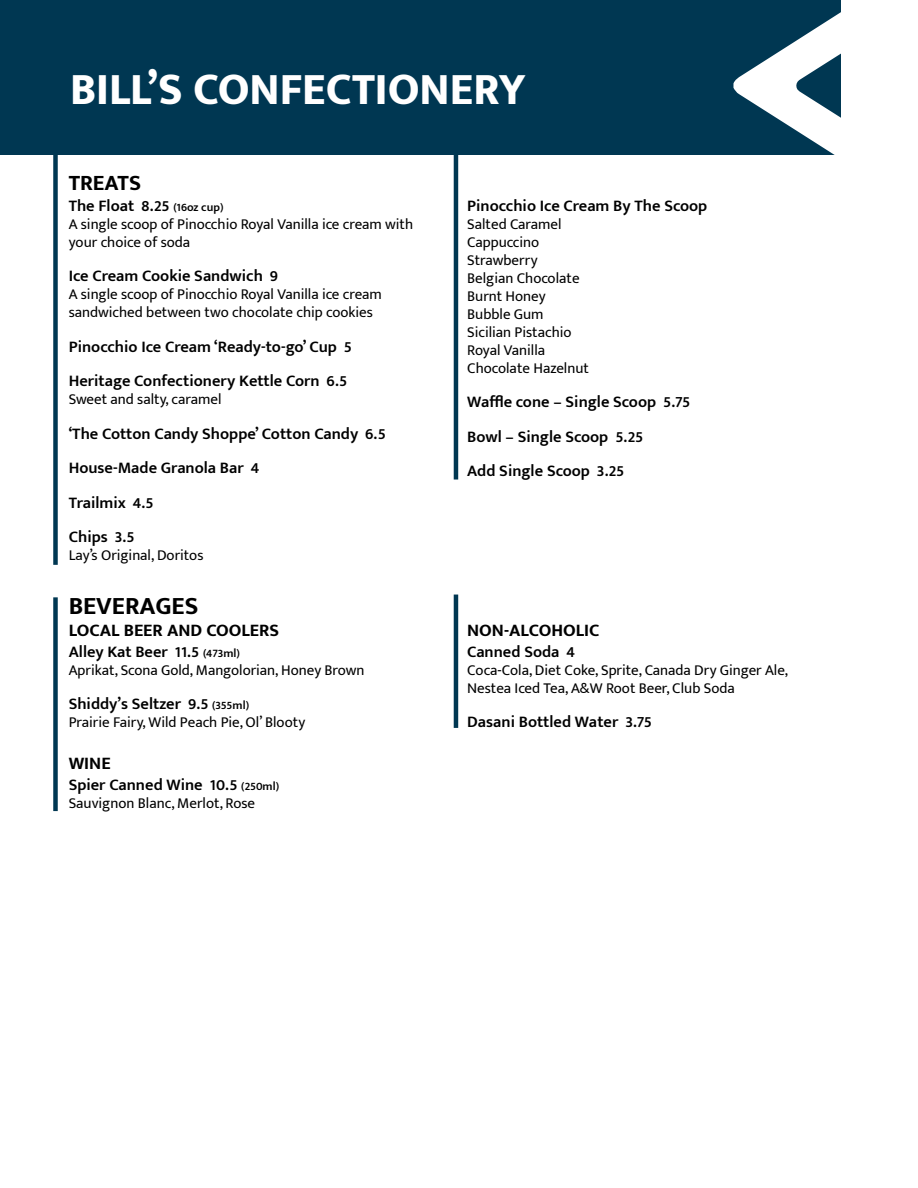
<style>
.page{position:relative;width:918px;height:1188px;background:#fff}
.page>*{position:absolute;margin:0;border:0;box-sizing:border-box;transform-origin:0 0}
.t1{font:800 45px "Mukta Mahee";color:#fff}
.t2{font:700 25.5px "Mukta Mahee";color:#000}
.t3{font:700 22.5px "Mukta Mahee";color:#000}
.t4{font:700 18px "Mukta Mahee";color:#000}
.t5{font:600 16.5px/34.5px "Mukta Mahee";color:#000}
.t6{font:15px/18px "Mukta Mahee";color:#000}
.s1{font-size:12px}
</style>
<div class="page">
<hr style="left:454px;top:0;width:4px;height:480px;background:#003752">
<div style="left:0;top:0;width:840px;height:155px;background:#003752"></div>
<div style="left:53px;top:0;width:5px;height:565px;background:#003752"></div>
<svg style="left:733px;top:7px;width:108px;height:148px"></svg>
<hr style="left:454px;top:595px;width:4px;height:133px;background:#003752">
<div style="left:53px;top:597px;width:5px;height:214px;background:#003752"></div>
<h1 class="t1" style="left:70px;top:62px;width:457px">BILL’S CONFECTIONERY</h1>
<h3 class="t3" style="left:69px;top:169px;width:74px">TREATS</h3>
<p class="t5" style="left:69px;top:188px;width:156px">The Float 8.25 <span class="s1">(16oz cup)</span></p>
<p class="t6" style="left:69px;top:214px;width:346px">A single scoop of Pinocchio Royal Vanilla ice cream with your choice of soda</p>
<p class="t5" style="left:69px;top:258px;width:211px">Ice Cream Cookie Sandwich 9</p>
<p class="t6" style="left:69px;top:285px;width:315px">A single scoop of Pinocchio Royal Vanilla ice cream sandwiched between two chocolate chip cookies</p>
<p class="t5" style="left:69px;top:329px;width:285px">Pinocchio Ice Cream ‘Ready-to-go’ Cup 5<br>Heritage Confectionery Kettle Corn 6.5</p>
<p class="t6" style="left:69px;top:390px;width:154px">Sweet and salty, caramel</p>
<p class="t5" style="left:69px;top:416px;width:319px">‘The Cotton Candy Shoppe’ Cotton Candy 6.5<br>House-Made Granola Bar 4<br>Trailmix 4.5<br>Chips 3.5</p>
<p class="t6" style="left:69px;top:546px;width:136px">Lay’s Original, Doritos</p>
<h2 class="t2" style="left:69px;top:590px;width:131px">BEVERAGES</h2>
<p class="t4" style="left:69px;top:619px;width:212px">LOCAL BEER AND COOLERS</p>
<p class="t5" style="left:69px;top:634px;width:173px">Alley Kat Beer 11.5 <span class="s1">(473ml)</span></p>
<p class="t6" style="left:69px;top:661px;width:297px">Aprikat, Scona Gold, Mangolorian, Honey Brown</p>
<p class="t5" style="left:69px;top:686px;width:182px">Shiddy’s Seltzer 9.5 <span class="s1">(355ml)</span></p>
<p class="t6" style="left:69px;top:713px;width:238px">Prairie Fairy, Wild Peach Pie, Ol’ Blooty</p>
<p class="t4" style="left:69px;top:752px;width:43px">WINE</p>
<p class="t5" style="left:69px;top:767px;width:212px">Spier Canned Wine 10.5 <span class="s1">(250ml)</span></p>
<p class="t6" style="left:69px;top:794px;width:188px">Sauvignon Blanc, Merlot, Rose</p>
<p class="t5" style="left:467px;top:188px;width:242px">Pinocchio Ice Cream By The Scoop</p>
<p class="t6" style="left:467px;top:214px;width:123px">Salted Caramel<br>Cappuccino<br>Strawberry<br>Belgian Chocolate<br>Burnt Honey<br>Bubble Gum<br>Sicilian Pistachio<br>Royal Vanilla<br>Chocolate Hazelnut</p>
<p class="t5" style="left:467px;top:384px;width:225px">Waffle cone – Single Scoop 5.75<br>Bowl – Single Scoop 5.25<br>Add Single Scoop 3.25</p>
<p class="t4" style="left:467px;top:619px;width:134px">NON-ALCOHOLIC</p>
<p class="t5" style="left:467px;top:634px;width:109px">Canned Soda 4</p>
<p class="t6" style="left:467px;top:661px;width:322px">Coca-Cola, Diet Coke, Sprite, Canada Dry Ginger Ale,<br>Nestea Iced Tea, A&amp;W Root Beer, Club Soda</p>
<p class="t5" style="left:467px;top:704px;width:186px">Dasani Bottled Water 3.75</p>
</div>
